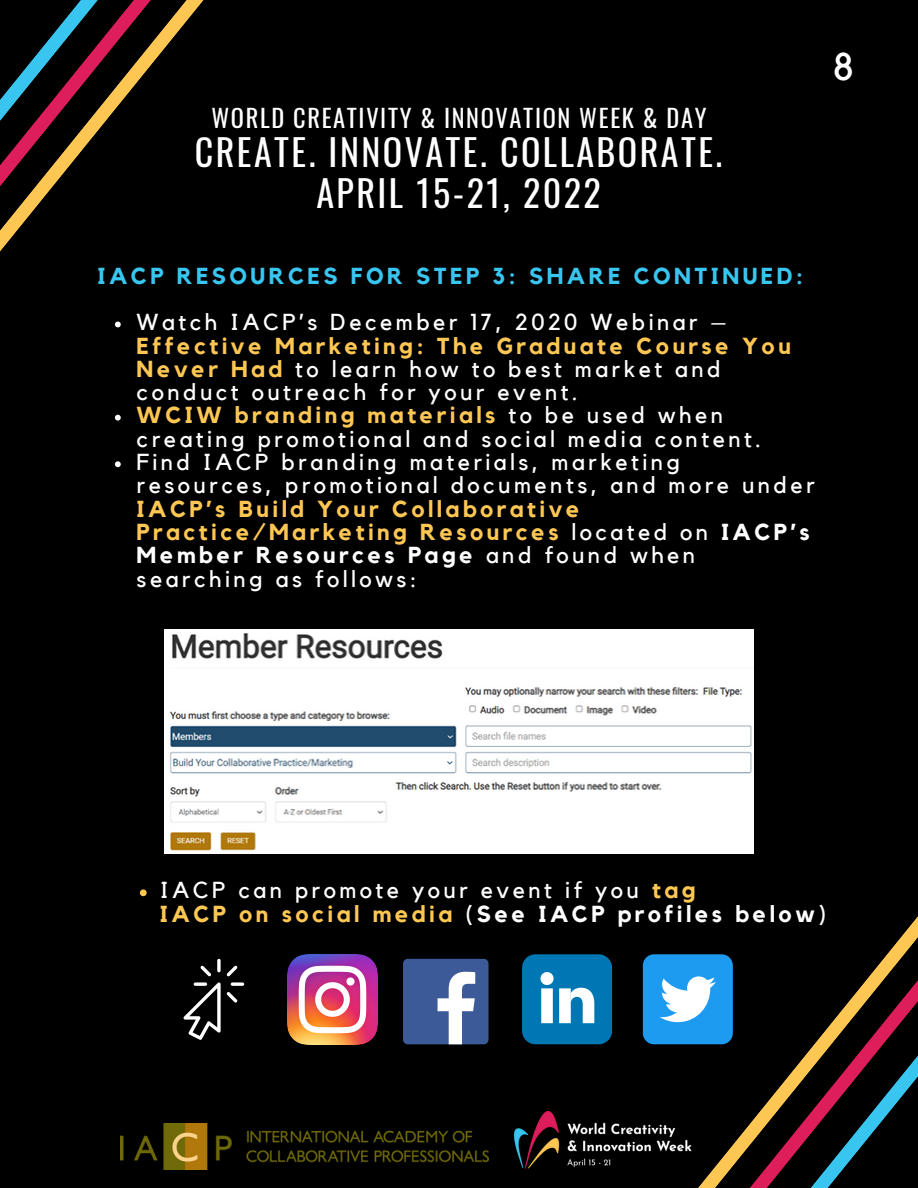
<style>
.page{position:relative;width:918px;height:1188px;background:#000}
.page>*{position:absolute;margin:0;border:0;box-sizing:border-box;transform-origin:0 0}
.t1{font:38.4px "Kollektif";color:#fff}
.t2{font:36px "Oswald";letter-spacing:.07em;color:#fff}
.t3{font:24.45px "Oswald";letter-spacing:.07em;color:#fff}
.t4{font:23.1px/23.2px "Kollektif";letter-spacing:.15em;color:#fff}
.t5{font:700 23.1px "Kollektif";letter-spacing:.15em;color:#fff}
.t6{font:700 23.1px "Kollektif";letter-spacing:.15em;color:#38c6f1}
.s1{font-weight:700;color:#fec753}
.s2{font-weight:700}
.s3{color:#fec753}
</style>
<div class="page">
<svg style="left:0;top:0;width:204px;height:252px"></svg>
<svg style="left:642px;top:954px;width:91px;height:234px"></svg>
<svg style="left:733px;top:916px;width:185px;height:272px"></svg>
<img style="left:514px;top:1111px;width:178px;height:58px">
<img style="left:121px;top:1123px;width:368px;height:46px">
<svg style="left:115px;top:322px;width:6px;height:5px"></svg>
<svg style="left:115px;top:415px;width:6px;height:6px"></svg>
<svg style="left:115px;top:461px;width:6px;height:6px"></svg>
<img style="left:164px;top:630px;width:590px;height:224px">
<img style="left:288px;top:954px;width:90px;height:90px">
<div style="left:403px;top:959px;width:86px;height:85px;background:#3d5a98;border-radius:5px"></div>
<svg style="left:438px;top:972px;width:37px;height:72px"></svg>
<svg style="left:522px;top:954px;width:90px;height:90px;background:#2c8bbd"></svg>
<div style="left:643px;top:954px;width:90px;height:90px;background:#1d9bf0;border-radius:11px"></div>
<svg style="left:660px;top:976px;width:56px;height:46px"></svg>
<svg style="left:184px;top:982px;width:37px;height:58px"></svg>
<svg style="left:217px;top:959px;width:4px;height:13px"></svg>
<svg style="left:231px;top:982px;width:13px;height:4px"></svg>
<svg style="left:194px;top:982px;width:13px;height:4px"></svg>
<svg style="left:227px;top:966px;width:10px;height:10px"></svg>
<svg style="left:227px;top:992px;width:10px;height:11px"></svg>
<svg style="left:200px;top:966px;width:11px;height:10px"></svg>
<svg style="left:140px;top:889px;width:7px;height:7px"></svg>
<p class="t3" style="left:211px;top:99px;width:497px">WORLD CREATIVITY &amp; INNOVATION WEEK &amp; DAY</p>
<p class="t2" style="left:195px;top:124px;width:529px">CREATE. INNOVATE. COLLABORATE.</p>
<p class="t2" style="left:316px;top:165px;width:286px">APRIL 15-21, 2022</p>
<p class="t1" style="left:833px;top:49px;width:21px">8</p>
<p class="t6" style="left:97px;top:265px;width:707px">IACP RESOURCES FOR STEP 3: SHARE CONTINUED:</p>
<p class="t4" style="left:137px;top:312px;width:656px">Watch IACP’s December 17, 2020 Webinar – <span class="s1">Effective Marketing: The Graduate Course You Never Had</span> to learn how to best market and conduct outreach for your event.</p>
<p class="t4" style="left:137px;top:405px;width:626px"><span class="s1">WCIW branding materials</span> to be used when creating promotional and social media content.</p>
<p class="t4" style="left:137px;top:451px;width:680px">Find IACP branding materials, marketing resources, promotional documents, and more under <span class="s1">IACP’s Build Your Collaborative Practice/Marketing Resources</span> located on <span class="s2">IACP’s Member Resources Page</span> and found when searching as follows:</p>
<p class="t4" style="left:160px;top:880px;width:537px">IACP can promote your event if you <span class="s1">tag</span></p>
<p class="t5" style="left:160px;top:903px;width:668px"><span class="s3">IACP on social media</span> (See IACP profiles below)</p>
</div>
